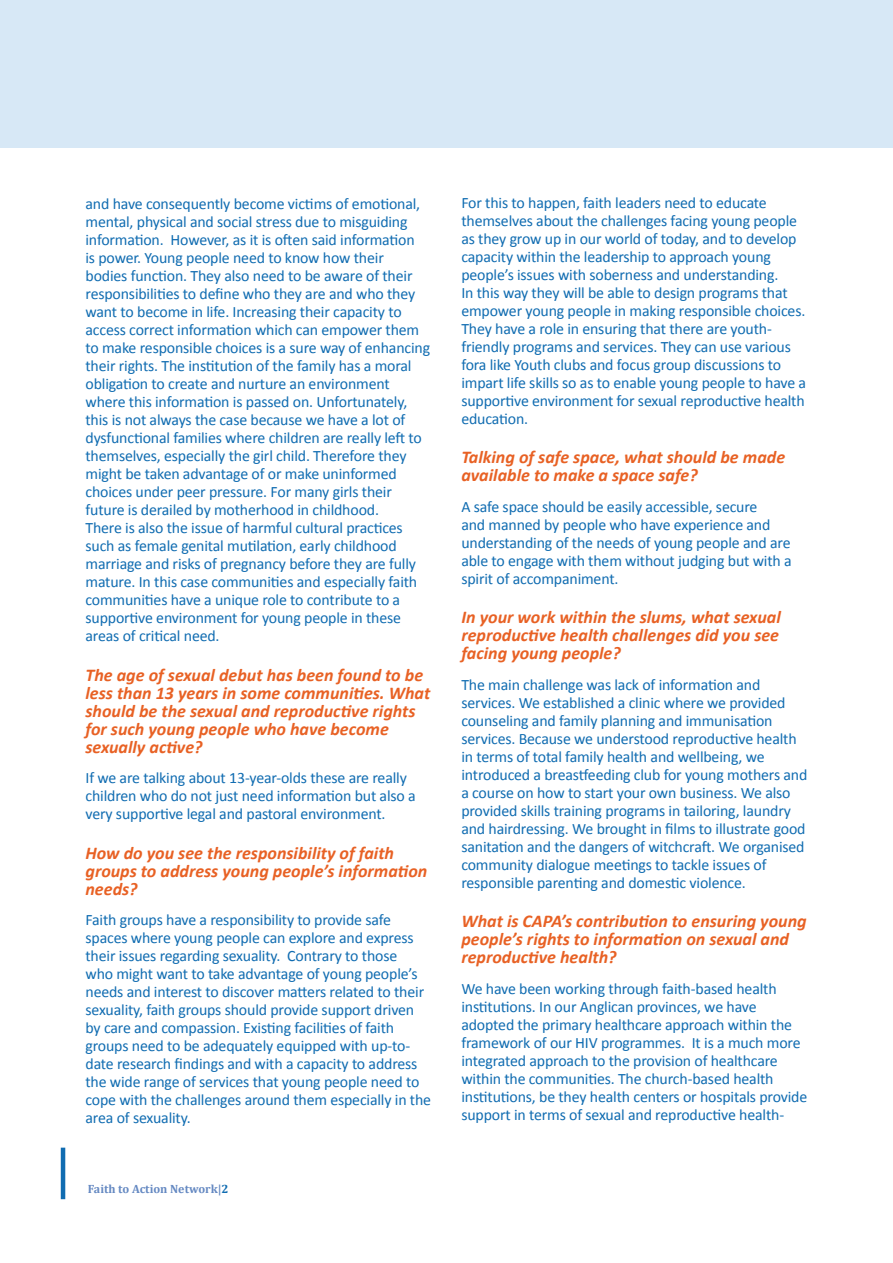
<style>
.page{position:relative;width:893px;height:1263px;background:#fff}
.page>*{position:absolute;margin:0;border:0;box-sizing:border-box;transform-origin:0 0}
.Heading_2{font:italic 700 18px/18px "Calibri";color:#e86124}
.Body_Copy{font:15.9px/18px "Calibri";letter-spacing:-.01em;color:#106cb1}
.t1{font:700 12px "Cambria";color:#6589c2}
.s1{color:#106cb1}
</style>
<div class="page">
<div style="left:0;top:0;width:893px;height:148px;background:#d7e8f6"></div>
<hr style="left:61px;top:1148px;width:4px;height:51px;background:#106cb1">
<p class="Body_Copy" style="left:86px;top:195px;width:346px">and have consequently become victims of emotional, mental, physical and social stress due to misguiding information. However, as it is often said information<br>is power. Young people need to know how their<br>bodies function. They also need to be aware of their responsibilities to define who they are and who they want to become in life. Increasing their capacity to access correct information which can empower them to make responsible choices is a sure way of enhancing their rights. The institution of the family has a moral obligation to create and nurture an environment where this information is passed on. Unfortunately, this is not always the case because we have a lot of dysfunctional families where children are really left to themselves, especially the girl child. Therefore they might be taken advantage of or make uninformed choices under peer pressure. For many girls their future is derailed by motherhood in childhood.<br>There is also the issue of harmful cultural practices such as female genital mutilation, early childhood marriage and risks of pregnancy before they are fully mature. In this case communities and especially faith communities have a unique role to contribute to a supportive environment for young people in these areas of critical need.</p>
<p class="Heading_2" style="left:86px;top:666px;width:346px">The age of sexual debut has been found to be less than 13 years in some communities. What should be the sexual and reproductive rights for such young people who have become sexually active?</p>
<p class="Body_Copy" style="left:86px;top:769px;width:332px">If we are talking about 13-year-olds these are really children who do not just need information but also a very supportive legal and pastoral environment.</p>
<p class="Heading_2" style="left:86px;top:844px;width:343px">How do you see the responsibility of faith groups to address young people’s information needs?</p>
<p class="Body_Copy" style="left:86px;top:911px;width:347px">Faith groups have a responsibility to provide safe spaces where young people can explore and express their issues regarding sexuality. Contrary to those<br>who might want to take advantage of young people’s needs and interest to discover matters related to their sexuality, faith groups should provide support driven by care and compassion. Existing facilities of faith groups need to be adequately equipped with up-to&shy;date research findings and with a capacity to address the wide range of services that young people need to cope with the challenges around them especially in the area of sexuality.</p>
<p class="t1" style="left:88px;top:1180px;width:142px">Faith to Action Network|<span class="s1">2</span></p>
<p class="Body_Copy" style="left:461px;top:193px;width:346px">For this to happen, faith leaders need to educate themselves about the challenges facing young people as they grow up in our world of today, and to develop capacity within the leadership to approach young people’s issues with soberness and understanding.<br>In this way they will be able to design programs that empower young people in making responsible choices.<br>They have a role in ensuring that there are youth&shy;friendly programs and services. They can use various fora like Youth clubs and focus group discussions to impart life skills so as to enable young people to have a supportive environment for sexual reproductive health education.</p>
<p class="Heading_2" style="left:461px;top:448px;width:325px">Talking of safe space, what should be made available to make a space safe?</p>
<p class="Body_Copy" style="left:461px;top:497px;width:332px">A safe space should be easily accessible, secure<br>and manned by people who have experience and understanding of the needs of young people and are able to engage with them without judging but with a spirit of accompaniment.</p>
<p class="Heading_2" style="left:461px;top:608px;width:321px;text-align:justify">In your work within the slums, what sexual reproductive health challenges did you see facing young people?</p>
<p class="Body_Copy" style="left:461px;top:675px;width:348px">The main challenge was lack of information and services. We established a clinic where we provided counseling and family planning and immunisation services. Because we understood reproductive health in terms of total family health and wellbeing, we introduced a breastfeeding club for young mothers and a course on how to start your own business. We also provided skills training programs in tailoring, laundry and hairdressing. We brought in films to illustrate good sanitation and the dangers of witchcraft. We organised community dialogue meetings to tackle issues of responsible parenting and domestic violence.</p>
<p class="Heading_2" style="left:461px;top:912px;width:347px">What is CAPA’s contribution to ensuring young people’s rights to information on sexual and reproductive health?</p>
<p class="Body_Copy" style="left:461px;top:979px;width:347px">We have been working through faith-based health institutions. In our Anglican provinces, we have adopted the primary healthcare approach within the framework of our HIV programmes. It is a much more integrated approach to the provision of healthcare within the communities. The church-based health institutions, be they health centers or hospitals provide support in terms of sexual and reproductive health-</p>
</div>
